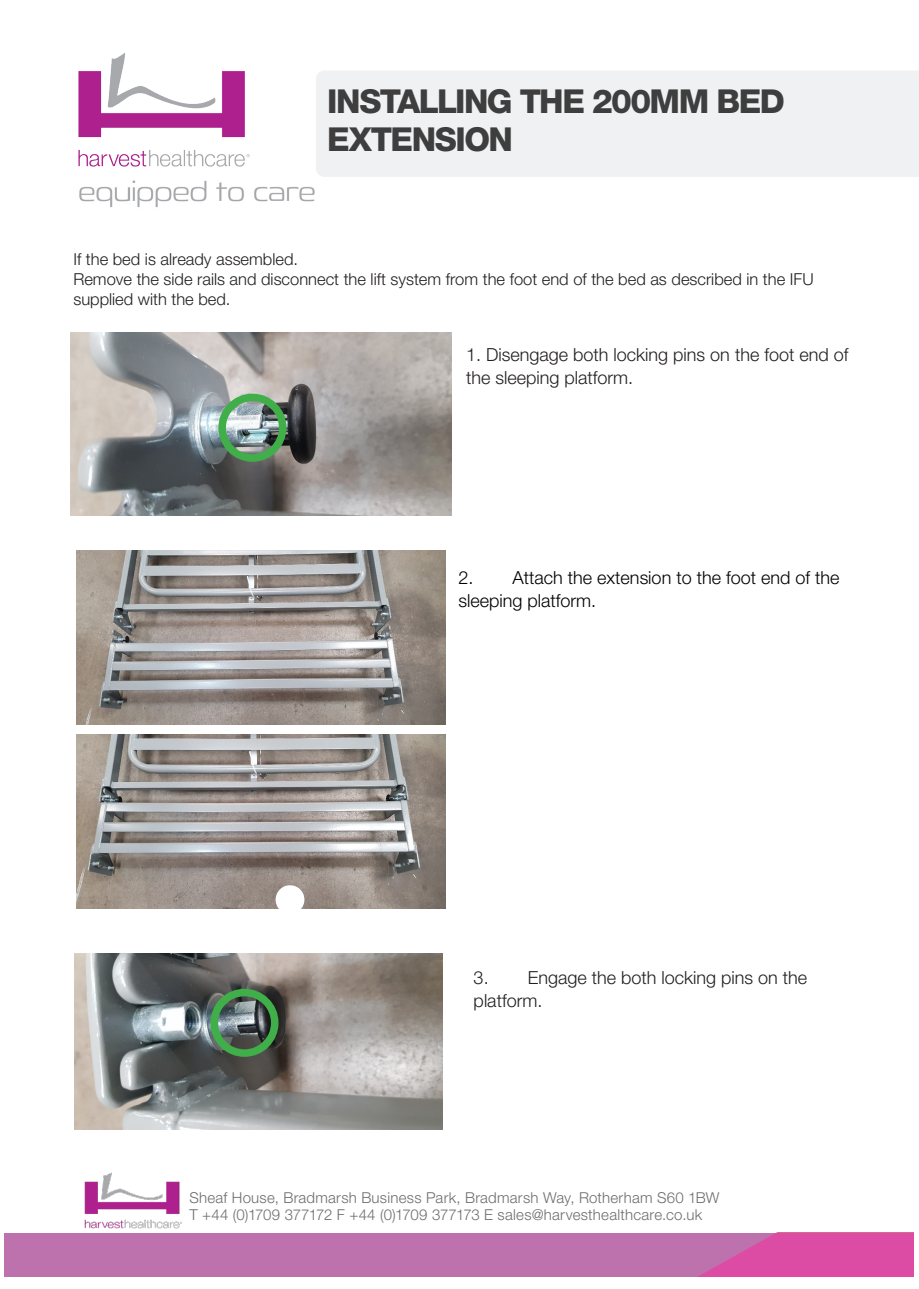
<style>
.page{position:relative;width:919px;height:1289px;background:#fff}
.page>*{position:absolute;margin:0;border:0;box-sizing:border-box;transform-origin:0 0}
.t1{font:800 33px/37.5px "Helvetica Neue";letter-spacing:-.045em;color:#3e3e3f}
.t2{font:300 18px/22.5px "Helvetica Neue";color:#231f20}
.t3{font:300 18px/22.5px "Helvetica Neue";color:#000}
.t4{font:300 16.5px "Helvetica Neue";color:#231f20}
.t5{font:300 15px/16.5px "Helvetica Neue";letter-spacing:.015em;color:#6c6d70}
</style>
<div class="page">
<div style="left:316px;top:71px;width:602px;height:106px;background:#f0f1f2"></div>
<img style="left:70px;top:333px;width:381px;height:182px">
<img style="left:76px;top:734px;width:369px;height:175px">
<img style="left:75px;top:953px;width:367px;height:176px">
<div style="left:278px;top:888px;width:23px;height:23px;background:#fff;border-radius:50%"></div>
<div style="left:275px;top:885px;width:29px;height:29px;border:6px solid #fff;border-radius:50%"></div>
<img style="left:76px;top:550px;width:369px;height:174px">
<div style="left:218px;top:393px;width:68px;height:69px;border:8px solid #40ae49;border-radius:50%"></div>
<div style="left:210px;top:988px;width:68px;height:68px;border:8px solid #40ae49;border-radius:50%"></div>
<img style="left:78px;top:53px;width:172px;height:114px">
<img style="left:79px;top:175px;width:239px;height:33px">
<svg style="left:5px;top:1232px;width:908px;height:44px;background:#c46dad"></svg>
<img style="left:75px;top:1172px;width:113px;height:61px">
<p class="t1" style="left:327px;top:82px;width:459px">INSTALLING THE 200MM BED<br>EXTENSION</p>
<p class="t4" style="left:73px;top:249px;width:226px">If the bed is already assembled.</p>
<p class="t4" style="left:73px;top:269px;width:741px">Remove the side rails and disconnect the lift system from the foot end of the bed as described in the IFU</p>
<p class="t4" style="left:73px;top:288px;width:159px">supplied with the bed.</p>
<p class="t2" style="left:466px;top:343px;width:384px">1. Disengage both locking pins on the foot end of the sleeping platform.</p>
<p class="t3" style="left:458px;top:566px;width:382px">2. Attach the extension to the foot end of the sleeping platform.</p>
<p class="t2" style="left:473px;top:966px;width:335px">3. Engage the both locking pins on the</p>
<p class="t2" style="left:473px;top:988px;width:70px">platform.</p>
<p class="t5" style="left:189px;top:1189px;width:531px">Sheaf House, Bradmarsh Business Park, Bradmarsh Way, Rotherham S60 1BW<br>T +44 (0)1709 377172 F +44 (0)1709 377173 E sales@harvesthealthcare.co.uk</p>
</div>
